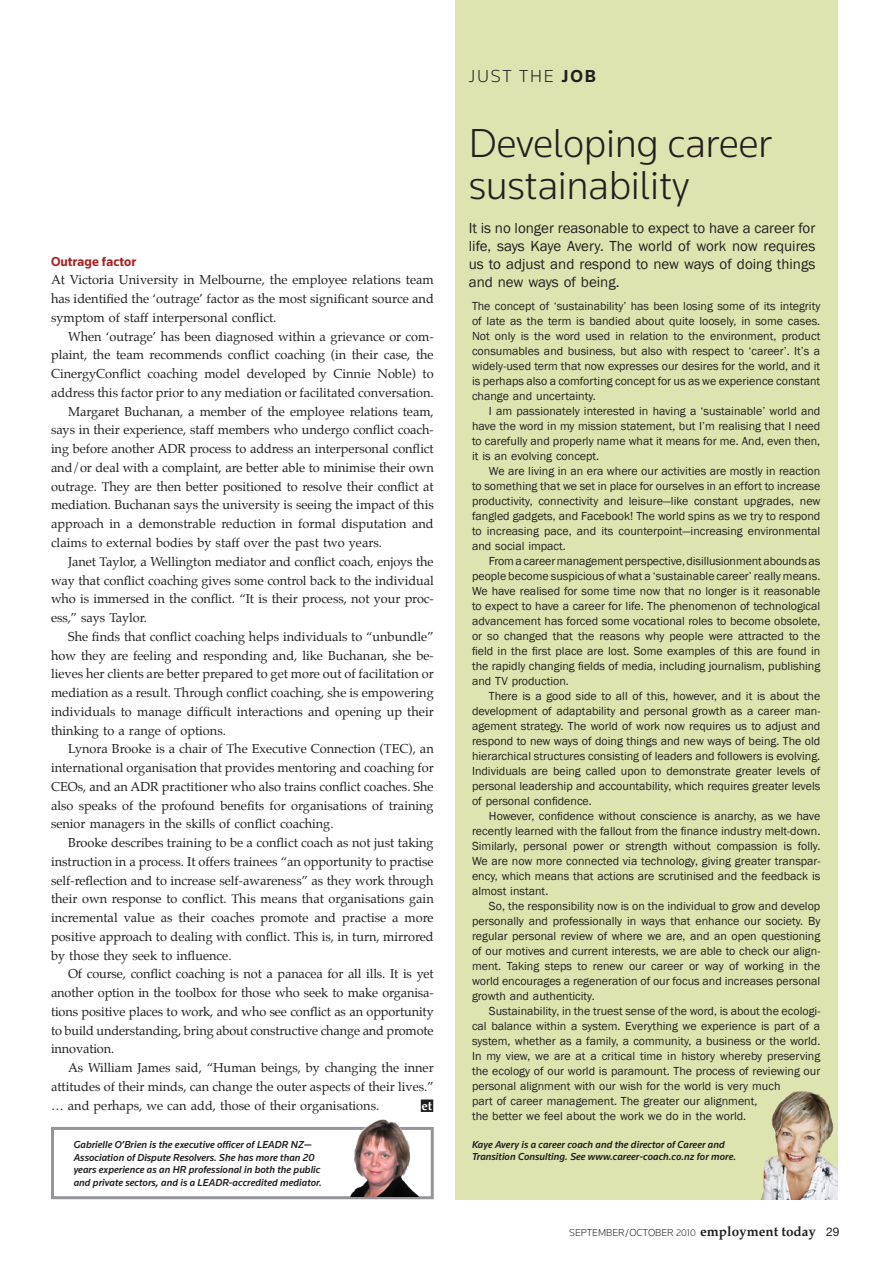
<style>
.page{position:relative;width:893px;height:1263px;background:#fff}
.page>*{position:absolute;margin:0;border:0;box-sizing:border-box;transform-origin:0 0}
.t1{font:300 42px/42px "Knowledge";letter-spacing:-.01em;color:#231f20}
.t2{font:300 18px "Knowledge";letter-spacing:.1em;color:#231f20}
.t3{font:15px/18px "Franklin Gothic";color:#231f20;text-align:justify}
.t4{font:700 13.5px "Knowledge";color:#a72427}
.t5{font:12.75px/18.8px "Palatino";color:#231f20;text-align:justify}
.t6{font:700 12.75px "Palatino";color:#fff}
.t7{font:12px/15px "Franklin Gothic";color:#231f20;text-align:justify}
.t8{font:italic 500 10.5px/12.6px "Knowledge";color:#231f20}
.t9{font:300 10.5px "Knowledge";color:#231f20}
.s1{font-weight:700}
.s2{font-size:9.75px}
.s3{font-family:"Palatino";font-weight:700;font-size:13.5px}
.s4{font-family:"Helvetica Neue";font-weight:400;font-size:12px}
</style>
<div class="page">
<div style="left:51px;top:1127px;width:383px;height:72px;border:3px solid #939598"></div>
<div style="left:455px;top:0;width:383px;height:1199px;background:#dde4af"></div>
<div style="left:422px;top:1100px;width:10px;height:11px;background:#231f20"></div>
<div style="left:421px;top:1099px;width:12px;height:13px;border:2px solid #231f20"></div>
<img style="left:761px;top:1091px;width:77px;height:108px">
<img style="left:349px;top:1119px;width:71px;height:77px">
<p class="t4" style="left:51px;top:253px;width:87px">Outrage factor</p>
<p class="t5" style="left:51px;top:271px;width:384px">At Victoria University in Melbourne, the employee relations team has identified the ‘outrage’ factor as the most significant source and symptom of staff interpersonal conflict.</p>
<p class="t5" style="left:68px;top:327px;width:367px">When ‘outrage’ has been diagnosed within a grievance or com-</p>
<p class="t5" style="left:51px;top:346px;width:384px">plaint, the team recommends conflict coaching (in their case, the</p>
<p class="t5" style="left:51px;top:364px;width:384px">CinergyConflict coaching model developed by Cinnie Noble) to</p>
<p class="t5" style="left:51px;top:383px;width:384px">address this factor prior to any mediation or facilitated conversation.</p>
<p class="t5" style="left:68px;top:402px;width:367px">Margaret Buchanan, a member of the employee relations team,</p>
<p class="t5" style="left:51px;top:421px;width:384px">says in their experience, staff members who undergo conflict coach-</p>
<p class="t5" style="left:51px;top:439px;width:384px">ing before another ADR process to address an interpersonal conflict</p>
<p class="t5" style="left:51px;top:458px;width:384px">and/or deal with a complaint, are better able to minimise their own</p>
<p class="t5" style="left:51px;top:477px;width:384px">outrage. They are then better positioned to resolve their conflict at</p>
<p class="t5" style="left:51px;top:496px;width:384px">mediation. Buchanan says the university is seeing the impact of this</p>
<p class="t5" style="left:51px;top:514px;width:384px">approach in a demonstrable reduction in formal disputation and</p>
<p class="t5" style="left:51px;top:533px;width:333px">claims to external bodies by staff over the past two years.</p>
<p class="t5" style="left:68px;top:552px;width:367px">Janet Taylor, a Wellington mediator and conflict coach, enjoys the</p>
<p class="t5" style="left:51px;top:571px;width:384px">way that conflict coaching gives some control back to the individual</p>
<p class="t5" style="left:51px;top:589px;width:384px">who is immersed in the conflict. “It is their process, not your proc-</p>
<p class="t5" style="left:51px;top:608px;width:98px">ess,” says Taylor.</p>
<p class="t5" style="left:68px;top:627px;width:367px">She finds that conflict coaching helps individuals to “unbundle”</p>
<p class="t5" style="left:51px;top:646px;width:384px">how they are feeling and responding and, like Buchanan, she be-</p>
<p class="t5" style="left:51px;top:664px;width:384px">lieves her clients are better prepared to get more out of facilitation or</p>
<p class="t5" style="left:51px;top:683px;width:384px">mediation as a result. Through conflict coaching, she is empowering</p>
<p class="t5" style="left:51px;top:702px;width:384px">individuals to manage difficult interactions and opening up their</p>
<p class="t5" style="left:51px;top:721px;width:176px">thinking to a range of options.</p>
<p class="t5" style="left:68px;top:739px;width:367px">Lynora Brooke is a chair of The Executive Connection (TEC), an</p>
<p class="t5" style="left:51px;top:758px;width:384px">international organisation that provides mentoring and coaching for</p>
<p class="t5" style="left:51px;top:777px;width:384px">CEOs, and an ADR practitioner who also trains conflict coaches. She</p>
<p class="t5" style="left:51px;top:796px;width:384px">also speaks of the profound benefits for organisations of training</p>
<p class="t5" style="left:51px;top:814px;width:284px">senior managers in the skills of conflict coaching.</p>
<p class="t5" style="left:68px;top:833px;width:367px">Brooke describes training to be a conflict coach as not just taking</p>
<p class="t5" style="left:51px;top:852px;width:384px">instruction in a process. It offers trainees “an opportunity to practise</p>
<p class="t5" style="left:51px;top:871px;width:384px">self-reflection and to increase self-awareness” as they work through</p>
<p class="t5" style="left:51px;top:890px;width:384px">their own response to conflict. This means that organisations gain</p>
<p class="t5" style="left:51px;top:908px;width:384px">incremental value as their coaches promote and practise a more</p>
<p class="t5" style="left:51px;top:927px;width:384px">positive approach to dealing with conflict. This is, in turn, mirrored</p>
<p class="t5" style="left:51px;top:946px;width:182px">by those they seek to influence.</p>
<p class="t5" style="left:68px;top:965px;width:367px">Of course, conflict coaching is not a panacea for all ills. It is yet</p>
<p class="t5" style="left:51px;top:983px;width:384px">another option in the toolbox for those who seek to make organisa-</p>
<p class="t5" style="left:51px;top:1002px;width:384px">tions positive places to work, and who see conflict as an opportunity</p>
<p class="t5" style="left:51px;top:1021px;width:384px">to build understanding, bring about constructive change and promote</p>
<p class="t5" style="left:51px;top:1040px;width:65px">innovation.</p>
<p class="t5" style="left:68px;top:1058px;width:367px">As William James said, “Human beings, by changing the inner</p>
<p class="t5" style="left:51px;top:1077px;width:384px">attitudes of their minds, can change the outer aspects of their lives.”</p>
<p class="t5" style="left:51px;top:1096px;width:330px">… and perhaps, we can add, those of their organisations.</p>
<p class="t8" style="left:74px;top:1138px;width:250px">Gabrielle O’Brien is the executive officer of LEADR NZ— Association of Dispute Resolvers. She has more than 20 years experience as an HR professional in both the public and private sectors, and is a LEADR-accredited mediator.</p>
<p class="t6" style="left:421px;top:1094px;width:12px">et</p>
<h2 class="t2" style="left:469px;top:65px;width:129px">just the <span class="s1">job</span></h2>
<h1 class="t1" style="left:469px;top:121px;width:304px">Developing career sustainability</h1>
<p class="t3" style="left:469px;top:219px;width:348px">It is no longer reasonable to expect to have a career for life, says Kaye Avery. The world of work now requires us to adjust and respond to new ways of doing things and new ways of being.</p>
<p class="t7" style="left:472px;top:299px;width:350px">The concept of ‘sustainability’ has been losing some of its integrity of late as the term is bandied about quite loosely, in some cases.<br>Not only is the word used in relation to the environment, product consumables and business, but also with respect to ‘career’. It’s a widely-used term that now expresses our desires for the world, and it is perhaps also a comforting concept for us as we experience constant change and uncertainty.</p>
<p class="t7" style="left:472px;top:404px;width:350px;text-indent:17px">I am passionately interested in having a ‘sustainable’ world and have the word in my mission statement, but I’m realising that I need to carefully and properly name what it means for me. And, even then, it is an evolving concept.</p>
<p class="t7" style="left:472px;top:464px;width:350px;text-indent:17px">We are living in an era where our activities are mostly in reaction to something that we set in place for ourselves in an effort to increase productivity, connectivity and leisure—like constant upgrades, new fangled gadgets, and Facebook! The world spins as we try to respond to increasing pace, and its counterpoint—increasing environmental and social impact.</p>
<p class="t7" style="left:472px;top:554px;width:350px;text-indent:17px">From a career management perspective, disillusionment abounds as people become suspicious of what a ‘sustainable career’ really means.<br>We have realised for some time now that no longer is it reasonable to expect to have a career for life. The phenomenon of technological advancement has forced some vocational roles to become obsolete, or so changed that the reasons why people were attracted to the field in the first place are lost. Some examples of this are found in the rapidly changing fields of media, including journalism, publishing and TV production.</p>
<p class="t7" style="left:472px;top:689px;width:350px;text-indent:17px">There is a good side to all of this, however, and it is about the development of adaptability and personal growth as a career man&shy;agement strategy. The world of work now requires us to adjust and respond to new ways of doing things and new ways of being. The old hierarchical structures consisting of leaders and followers is evolving.<br>Individuals are being called upon to demonstrate greater levels of personal leadership and accountability, which requires greater levels of personal confidence.</p>
<p class="t7" style="left:472px;top:809px;width:350px;text-indent:17px">However, confidence without conscience is anarchy, as we have recently learned with the fallout from the finance industry melt-down.<br>Similarly, personal power or strength without compassion is folly.<br>We are now more connected via technology, giving greater transpar&shy;ency, which means that actions are scrutinised and the feedback is almost instant.</p>
<p class="t7" style="left:472px;top:899px;width:350px;text-indent:17px">So, the responsibility now is on the individual to grow and develop personally and professionally in ways that enhance our society. By regular personal review of where we are, and an open questioning of our motives and current interests, we are able to check our align&shy;ment. Taking steps to renew our career or way of working in the world encourages a regeneration of our focus and increases personal growth and authenticity.</p>
<p class="t7" style="left:472px;top:1004px;width:350px;text-align:left;text-indent:17px">Sustainability, in the truest sense of the word, is about the ecologi&shy;cal balance within a system. Everything we experience is part of a system, whether as a family, a community, a business or the world.<br>In my view, we are at a critical time in history whereby preserving the ecology of our world is paramount. The process of reviewing our personal alignment with our wish for the world is very much<br>part of career management. The greater our alignment,<br>the better we feel about the work we do in the world.</p>
<p class="t8" style="left:472px;top:1138px;width:266px">Kaye Avery is a career coach and the director of Career and<br>Transition Consulting. See www.career-coach.co.nz for more.</p>
<p class="t9" style="left:569px;top:1226px;width:272px">september/october <span class="s2">2010</span> <span class="s3">employment today</span> <span class="s4">29</span></p>
</div>
